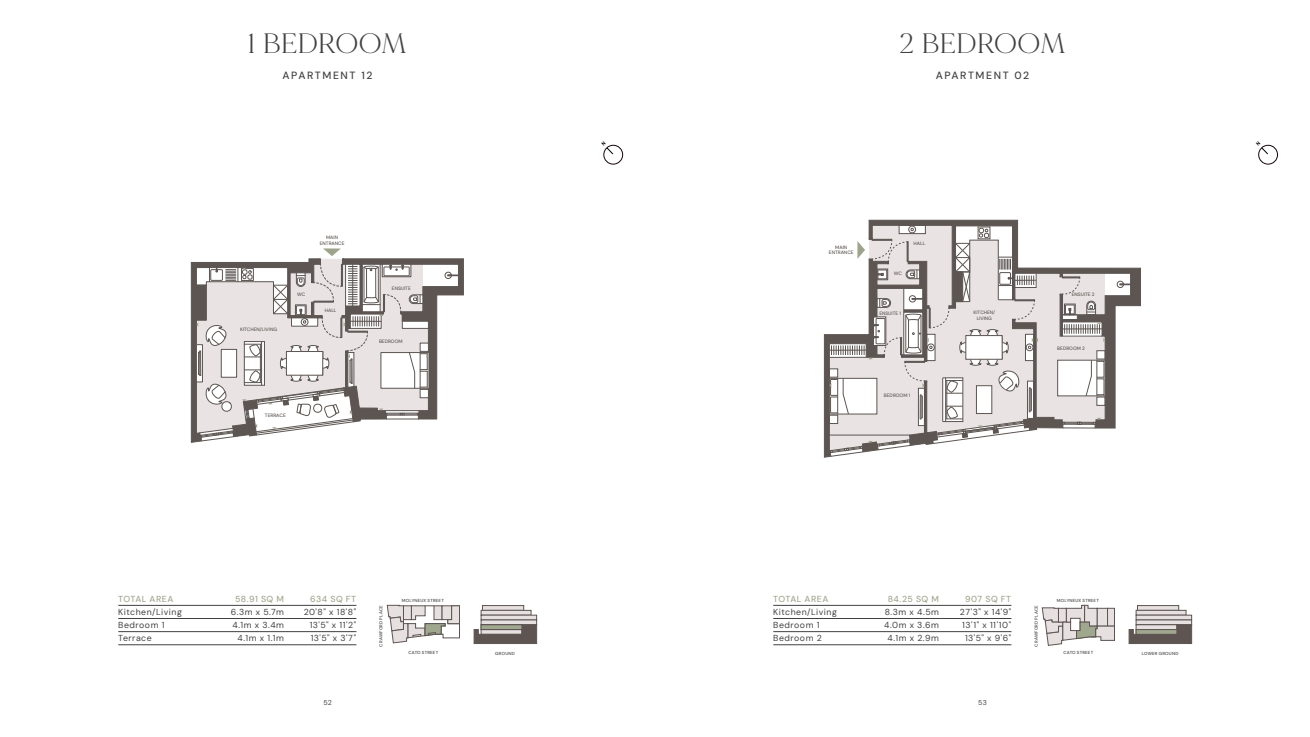
<style>
.page{position:relative;width:1310px;height:737px;background:#fff}
.page>*{position:absolute;margin:0;border:0;box-sizing:border-box;transform-origin:0 0}
.t1{font:28px "MADE Mirage";letter-spacing:.015em;color:#414141}
.t2{font:500 10.5px "DM Sans";letter-spacing:.145em;color:#414141}
.t3{font:8.75px "DM Sans";letter-spacing:.06em;color:#414141}
.t4{font:500 8.75px "DM Sans";letter-spacing:.055em;color:#a0a78f}
.t5{font:7px "DM Sans";color:#414141}
.t6{font:500 4.81px/5.8px "DM Sans";color:#5c5552;text-align:center}
.t7{font:500 4.38px "DM Sans";letter-spacing:.045em;color:#414141}
</style>
<div class="page">
<hr style="left:118px;top:605px;width:238px;height:1px;background:#414141">
<hr style="left:118px;top:618px;width:238px;height:1px;background:#414141">
<hr style="left:118px;top:631px;width:238px;height:1px;background:#414141">
<hr style="left:118px;top:644px;width:238px;height:1px;background:#414141">
<svg style="left:191px;top:248px;width:273px;height:194px"></svg>
<svg style="left:387px;top:605px;width:73px;height:38px"></svg>
<div style="left:482px;top:605px;width:42px;height:5px;background:#e6e1e0"></div>
<div style="left:482px;top:605px;width:42px;height:5px;border:1px solid #5e5553"></div>
<div style="left:481px;top:610px;width:50px;height:5px;background:#e6e1e0"></div>
<div style="left:481px;top:610px;width:50px;height:5px;border:1px solid #5e5553"></div>
<div style="left:481px;top:615px;width:55px;height:5px;background:#e6e1e0"></div>
<div style="left:481px;top:615px;width:56px;height:5px;border:1px solid #5e5553"></div>
<svg style="left:481px;top:620px;width:55px;height:4px"></svg>
<svg style="left:474px;top:624px;width:63px;height:19px"></svg>
<div style="left:481px;top:624px;width:41px;height:5px;background:#9fa78f"></div>
<div style="left:481px;top:624px;width:41px;height:5px;border:1px solid #5e5553"></div>
<hr style="left:773px;top:605px;width:238px;height:1px;background:#414141">
<hr style="left:773px;top:618px;width:238px;height:1px;background:#414141">
<hr style="left:773px;top:631px;width:238px;height:1px;background:#414141">
<hr style="left:773px;top:644px;width:238px;height:1px;background:#414141">
<svg style="left:869px;top:220px;width:271px;height:208px"></svg>
<svg style="left:824px;top:225px;width:281px;height:232px"></svg>
<svg style="left:1042px;top:605px;width:72px;height:40px"></svg>
<div style="left:1137px;top:605px;width:41px;height:5px;background:#e6e1e0"></div>
<div style="left:1137px;top:605px;width:41px;height:5px;border:1px solid #5e5553"></div>
<div style="left:1136px;top:610px;width:50px;height:5px;background:#e6e1e0"></div>
<div style="left:1136px;top:610px;width:50px;height:5px;border:1px solid #5e5553"></div>
<div style="left:1136px;top:615px;width:55px;height:5px;background:#e6e1e0"></div>
<div style="left:1136px;top:615px;width:55px;height:5px;border:1px solid #5e5553"></div>
<svg style="left:1136px;top:620px;width:55px;height:4px"></svg>
<svg style="left:1129px;top:624px;width:62px;height:19px"></svg>
<div style="left:1136px;top:629px;width:41px;height:5px;background:#9fa78f"></div>
<div style="left:1136px;top:629px;width:41px;height:5px;border:1px solid #5e5553"></div>
<div style="left:603px;top:145px;width:20px;height:19px;border:1px solid #150506;border-radius:50%"></div>
<div style="left:1258px;top:145px;width:19px;height:19px;border:1px solid #150506;border-radius:50%"></div>
<svg style="left:603px;top:144px;width:10px;height:11px"></svg>
<svg style="left:1258px;top:144px;width:10px;height:11px"></svg>
<h1 class="t1" style="left:248px;top:26px;width:161px">1 BEDROOM</h1>
<p class="t2" style="left:282px;top:69px;width:91px">APARTMENT 12</p>
<p class="t6" style="left:240px;top:326px;width:39px">KITCHEN/LIVING</p>
<p class="t6" style="left:320px;top:234px;width:26px">MAIN<br>ENTRANCE</p>
<p class="t6" style="left:297px;top:291px;width:10px">WC</p>
<p class="t6" style="left:325px;top:307px;width:13px">HALL</p>
<p class="t6" style="left:265px;top:413px;width:22px">TERRACE</p>
<p class="t6" style="left:392px;top:285px;width:20px">ENSUITE</p>
<p class="t6" style="left:379px;top:339px;width:25px">BEDROOM</p>
<p class="t4" style="left:118px;top:593px;width:57px">TOTAL AREA</p>
<p class="t4" style="left:235px;top:593px;width:50px">58.91 SQ M</p>
<p class="t4" style="left:310px;top:593px;width:48px">634 SQ FT</p>
<p class="t3" style="left:118px;top:606px;width:65px">Kitchen/Living</p>
<p class="t3" style="left:231px;top:606px;width:55px">6.3m x 5.7m</p>
<p class="t3" style="left:304px;top:606px;width:54px">20'8" x 18'8"</p>
<p class="t3" style="left:118px;top:619px;width:48px">Bedroom 1</p>
<p class="t3" style="left:232px;top:619px;width:53px">4.1m x 3.4m</p>
<p class="t3" style="left:310px;top:619px;width:48px">13'5" x 11'2"</p>
<p class="t3" style="left:118px;top:632px;width:35px">Terrace</p>
<p class="t3" style="left:238px;top:632px;width:48px">4.1m x 1.1m</p>
<p class="t3" style="left:311px;top:632px;width:47px">13'5" x 3'7"</p>
<p class="t7" style="left:378px;top:646px;width:43px;rotate:-90deg">CRAWFORD PLACE</p>
<p class="t7" style="left:402px;top:598px;width:43px">MOLYNEUX STREET</p>
<p class="t7" style="left:408px;top:650px;width:31px">CATO STREET</p>
<p class="t7" style="left:495px;top:650px;width:21px">GROUND</p>
<h1 class="t1" style="left:899px;top:26px;width:168px">2 BEDROOM</h1>
<p class="t2" style="left:935px;top:69px;width:95px">APARTMENT 02</p>
<p class="t6" style="left:829px;top:244px;width:26px">MAIN<br>ENTRANCE</p>
<p class="t6" style="left:893px;top:271px;width:10px">WC</p>
<p class="t6" style="left:913px;top:240px;width:13px">HALL</p>
<p class="t6" style="left:879px;top:310px;width:23px">ENSUITE 1</p>
<p class="t6" style="left:884px;top:393px;width:28px">BEDROOM 1</p>
<p class="t6" style="left:973px;top:309px;width:23px">KITCHEN/<br>LIVING</p>
<p class="t6" style="left:1072px;top:291px;width:24px">ENSUITE 2</p>
<p class="t6" style="left:1057px;top:345px;width:29px">BEDROOM 2</p>
<p class="t4" style="left:773px;top:593px;width:57px">TOTAL AREA</p>
<p class="t4" style="left:887px;top:593px;width:53px">84.25 SQ M</p>
<p class="t4" style="left:965px;top:593px;width:48px">907 SQ FT</p>
<p class="t3" style="left:773px;top:606px;width:65px">Kitchen/Living</p>
<p class="t3" style="left:884px;top:606px;width:56px">8.3m x 4.5m</p>
<p class="t3" style="left:960px;top:606px;width:53px">27'3" x 14'9"</p>
<p class="t3" style="left:773px;top:619px;width:48px">Bedroom 1</p>
<p class="t3" style="left:884px;top:619px;width:56px">4.0m x 3.6m</p>
<p class="t3" style="left:962px;top:619px;width:51px">13'1" x 11'10"</p>
<p class="t3" style="left:773px;top:632px;width:50px">Bedroom 2</p>
<p class="t3" style="left:887px;top:632px;width:53px">4.1m x 2.9m</p>
<p class="t3" style="left:965px;top:632px;width:48px">13'5" x 9'6"</p>
<p class="t7" style="left:1033px;top:646px;width:43px;rotate:-90deg">CRAWFORD PLACE</p>
<p class="t7" style="left:1057px;top:598px;width:43px">MOLYNEUX STREET</p>
<p class="t7" style="left:1063px;top:650px;width:31px">CATO STREET</p>
<p class="t7" style="left:1141px;top:650px;width:38px">LOWER GROUND</p>
<p class="t5" style="left:323px;top:698px;width:10px">52</p>
<p class="t5" style="left:978px;top:698px;width:10px">53</p>
</div>
